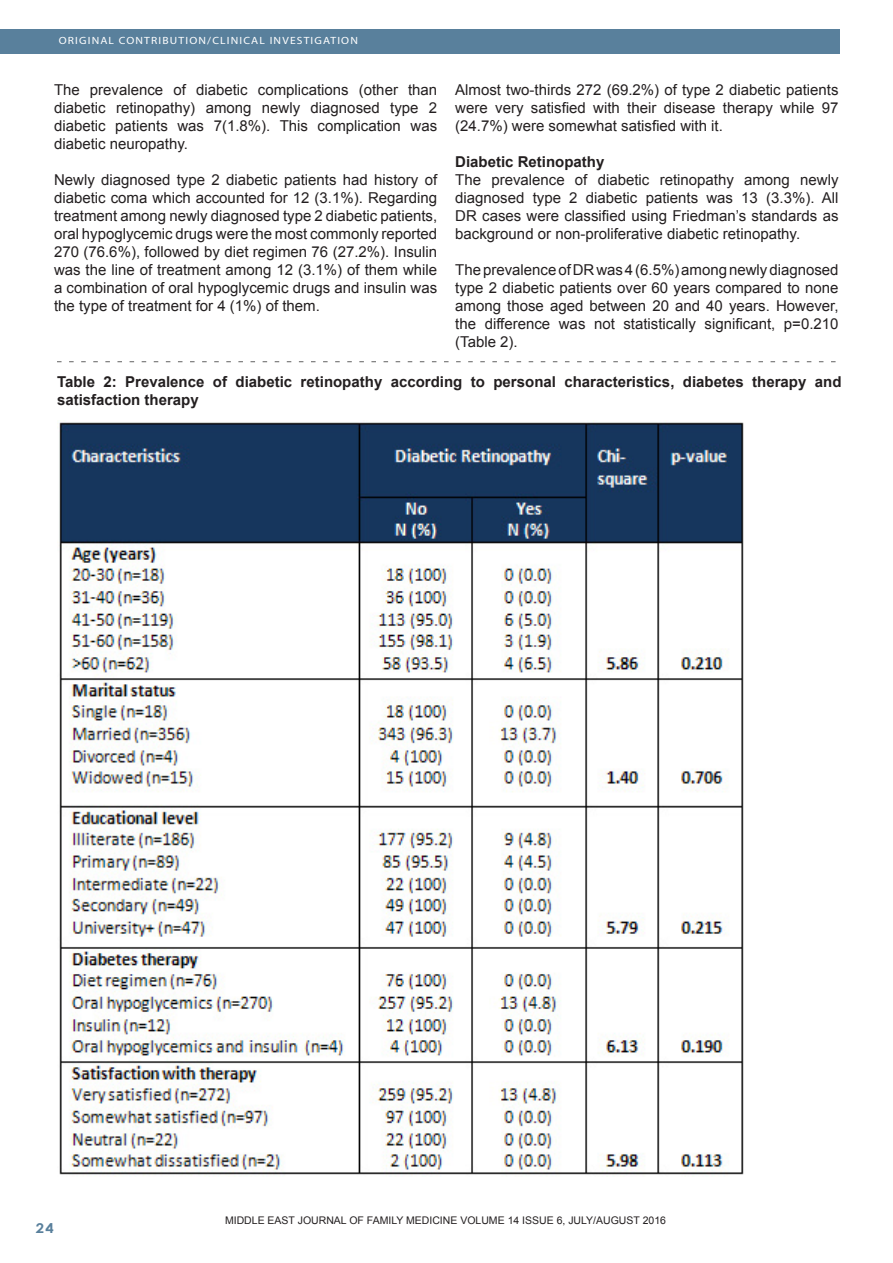
<style>
.page{position:relative;width:893px;height:1263px;background:#fff}
.page>*{position:absolute;margin:0;border:0;box-sizing:border-box;transform-origin:0 0}
.Footnote_Text{font:15px/18px "Arial";color:#231f20;text-align:justify}
.Footnote_Text-2{font:700 15px/18px "Arial";color:#231f20}
.t1{font:700 13.5px "Century Gothic";color:#59809c;scale:1.1 1}
.Footnote_Text-3{font:10.5px "Arial";color:#231f20}
.t2{font:10.5px "Myriad";letter-spacing:.1em;color:#fff;scale:1.1 1}
</style>
<div class="page">
<div style="left:0;top:30px;width:840px;height:24px;background:#59809c"></div>
<img style="left:59px;top:420px;width:685px;height:755px">
<svg style="left:57px;top:361px;width:779px;height:1px"></svg>
<p class="t2" style="left:59px;top:35px;width:273px">ORIGINAL CONTRIBUTION/CLINICAL INVESTIGATION</p>
<p class="Footnote_Text" style="left:54px;top:81px;width:385px">The prevalence of diabetic complications (other than diabetic retinopathy) among newly diagnosed type 2 diabetic patients was 7(1.8%). This complication was diabetic neuropathy.</p>
<p class="Footnote_Text" style="left:54px;top:171px;width:385px">Newly diagnosed type 2 diabetic patients had history of diabetic coma which accounted for 12 (3.1%). Regarding treatment among newly diagnosed type 2 diabetic patients, oral hypoglycemic drugs were the most commonly reported 270 (76.6%), followed by diet regimen 76 (27.2%). Insulin was the line of treatment among 12 (3.1%) of them while a combination of oral hypoglycemic drugs and insulin was the type of treatment for 4 (1%) of them.</p>
<p class="Footnote_Text" style="left:455px;top:81px;width:385px">Almost two-thirds 272 (69.2%) of type 2 diabetic patients were very satisfied with their disease therapy while 97 (24.7%) were somewhat satisfied with it.</p>
<p class="Footnote_Text-2" style="left:455px;top:153px;width:151px">Diabetic Retinopathy</p>
<p class="Footnote_Text" style="left:455px;top:171px;width:385px">The prevalence of diabetic retinopathy among newly diagnosed type 2 diabetic patients was 13 (3.3%). All DR cases were classified using Friedman’s standards as background or non-proliferative diabetic retinopathy.</p>
<p class="Footnote_Text" style="left:455px;top:261px;width:385px">The prevalence of DR was 4 (6.5%) among newly diagnosed type 2 diabetic patients over 60 years compared to none among those aged between 20 and 40 years. However, the difference was not statistically significant, p=0.210 (Table 2).</p>
<p class="Footnote_Text-2" style="left:57px;top:374px;width:786px">Table 2: Prevalence of diabetic retinopathy according to personal characteristics, diabetes therapy and satisfaction therapy</p>
<p class="t1" style="left:36px;top:1217px;width:18px">24</p>
<p class="Footnote_Text-3" style="left:225px;top:1214px;width:442px">MIDDLE EAST JOURNAL OF FAMILY MEDICINE VOLUME 14 ISSUE 6, JULY/AUGUST 2016</p>
<p class="Footnote_Text-3" style="left:247px;top:1214px;width:398px">MIDDLE EAST JOURNAL OF FAMILY MEDICINE VOLUME 14 ISSUE 5, JUNE 2016</p>
</div>
